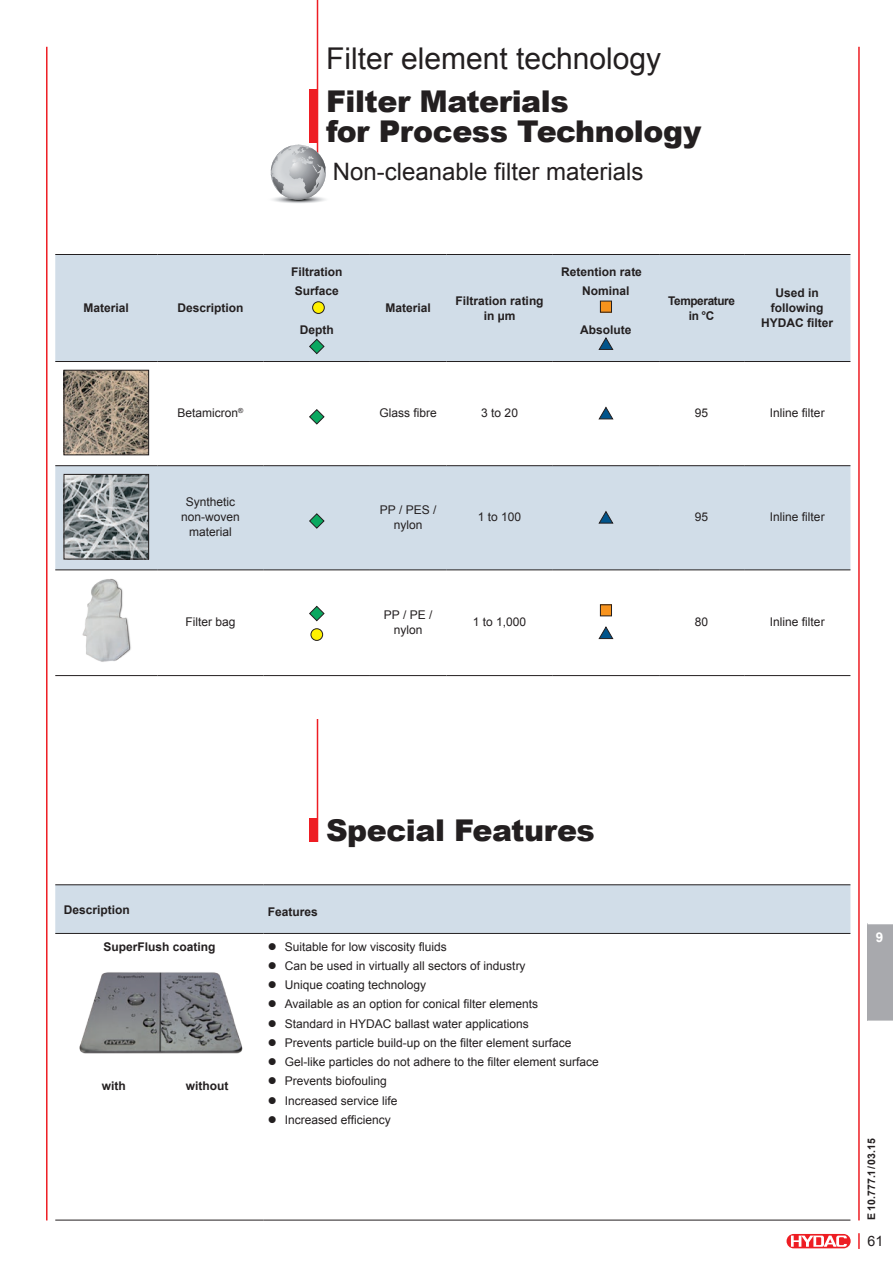
<style>
.page{position:relative;width:893px;height:1263px;background:#fff}
.page>*{position:absolute;margin:0;border:0;box-sizing:border-box;transform-origin:0 0}
.t1{font:900 30px/30px "Arial";letter-spacing:-.015em;color:#231f20}
.t2{font:30px "Arial";color:#231f20}
.t3{font:24px "Arial";color:#231f20}
.t4{font:14.25px "Arial";color:#231f20}
.t5{font:700 13.5px "Arial";color:#fff}
.t6{font:12px/15px "Arial";color:#231f20;text-align:center}
.t7{font:700 12px/15px "Arial";color:#231f20;text-align:center}
.t8{font:700 12px/15px "Arial";letter-spacing:-.03em;color:#231f20;text-align:center}
.t9{font:700 10.5px "Arial";color:#231f20}
</style>
<div class="page">
<div style="left:786px;top:1233px;width:65px;height:16px;border:1px solid #fff;border-radius:7px"></div>
<svg style="left:786px;top:1234px;width:65px;height:14px"></svg>
<svg style="left:791px;top:1235px;width:56px;height:12px"></svg>
<hr style="left:46px;top:47px;width:2px;height:1173px;background:#ee1d23">
<hr style="left:858px;top:47px;width:2px;height:1173px;background:#ee1d23">
<svg style="left:858px;top:1233px;width:2px;height:16px"></svg>
<div style="left:867px;top:923px;width:26px;height:98px;background:#a8a9ad"></div>
<hr style="left:867px;top:1020px;width:26px;height:2px;background:#fff">
<svg style="left:867px;top:923px;width:26px;height:1px"></svg>
<hr style="left:317px;top:0;width:1px;height:187px;background:#ee1d23">
<hr style="left:317px;top:719px;width:1px;height:123px;background:#ee1d23">
<div style="left:309px;top:89px;width:8px;height:53px;background:#ee1d23"></div>
<div style="left:309px;top:818px;width:8px;height:24px;background:#ee1d23"></div>
<svg style="left:55px;top:255px;width:795px;height:315px;fill:#d1dde8"></svg>
<hr style="left:55px;top:675px;width:102px;height:1px;background:#231f20">
<hr style="left:157px;top:675px;width:107px;height:1px;background:#231f20">
<hr style="left:264px;top:675px;width:106px;height:1px;background:#231f20">
<hr style="left:370px;top:675px;width:76px;height:1px;background:#231f20">
<hr style="left:446px;top:675px;width:107px;height:1px;background:#231f20">
<hr style="left:553px;top:675px;width:106px;height:1px;background:#231f20">
<hr style="left:659px;top:675px;width:85px;height:1px;background:#231f20">
<hr style="left:744px;top:675px;width:106px;height:1px;background:#231f20">
<hr style="left:55px;top:361px;width:102px;height:1px;background:#231f20">
<hr style="left:157px;top:361px;width:107px;height:1px;background:#231f20">
<hr style="left:264px;top:361px;width:106px;height:1px;background:#231f20">
<hr style="left:370px;top:361px;width:76px;height:1px;background:#231f20">
<hr style="left:446px;top:361px;width:107px;height:1px;background:#231f20">
<hr style="left:553px;top:361px;width:106px;height:1px;background:#231f20">
<hr style="left:659px;top:361px;width:85px;height:1px;background:#231f20">
<hr style="left:744px;top:361px;width:106px;height:1px;background:#231f20">
<hr style="left:55px;top:254px;width:102px;height:1px;background:#231f20">
<hr style="left:157px;top:254px;width:107px;height:1px;background:#231f20">
<hr style="left:264px;top:254px;width:106px;height:1px;background:#231f20">
<hr style="left:370px;top:254px;width:76px;height:1px;background:#231f20">
<hr style="left:446px;top:254px;width:107px;height:1px;background:#231f20">
<hr style="left:553px;top:254px;width:106px;height:1px;background:#231f20">
<hr style="left:659px;top:254px;width:85px;height:1px;background:#231f20">
<hr style="left:744px;top:254px;width:106px;height:1px;background:#231f20">
<hr style="left:55px;top:465px;width:102px;height:1px;background:#231f20">
<hr style="left:157px;top:465px;width:107px;height:1px;background:#231f20">
<hr style="left:264px;top:465px;width:106px;height:1px;background:#231f20">
<hr style="left:370px;top:465px;width:76px;height:1px;background:#231f20">
<hr style="left:446px;top:465px;width:107px;height:1px;background:#231f20">
<hr style="left:553px;top:465px;width:106px;height:1px;background:#231f20">
<hr style="left:659px;top:465px;width:85px;height:1px;background:#231f20">
<hr style="left:744px;top:465px;width:106px;height:1px;background:#231f20">
<hr style="left:55px;top:570px;width:102px;height:1px;background:#231f20">
<hr style="left:157px;top:570px;width:107px;height:1px;background:#231f20">
<hr style="left:264px;top:570px;width:106px;height:1px;background:#231f20">
<hr style="left:370px;top:570px;width:76px;height:1px;background:#231f20">
<hr style="left:446px;top:570px;width:107px;height:1px;background:#231f20">
<hr style="left:553px;top:570px;width:106px;height:1px;background:#231f20">
<hr style="left:659px;top:570px;width:85px;height:1px;background:#231f20">
<hr style="left:744px;top:570px;width:106px;height:1px;background:#231f20">
<div style="left:313px;top:302px;width:11px;height:11px;background:#fff101;border-radius:50%"></div>
<div style="left:312px;top:302px;width:12px;height:12px;border:1px solid #231f20;border-radius:50%"></div>
<svg style="left:309px;top:339px;width:15px;height:15px"></svg>
<div style="left:600px;top:301px;width:11px;height:11px;background:#f7931d"></div>
<div style="left:600px;top:301px;width:12px;height:11px;border:1px solid #231f20"></div>
<svg style="left:599px;top:337px;width:14px;height:13px"></svg>
<img style="left:66px;top:372px;width:81px;height:81px">
<div style="left:64px;top:370px;width:85px;height:85px;border:1px solid #231f20"></div>
<svg style="left:309px;top:409px;width:15px;height:15px"></svg>
<svg style="left:599px;top:407px;width:14px;height:12px"></svg>
<img style="left:66px;top:476px;width:81px;height:81px">
<div style="left:64px;top:474px;width:85px;height:85px;border:1px solid #231f20"></div>
<svg style="left:309px;top:513px;width:15px;height:16px"></svg>
<svg style="left:599px;top:511px;width:14px;height:12px"></svg>
<img style="left:82px;top:579px;width:49px;height:83px">
<svg style="left:309px;top:606px;width:15px;height:15px"></svg>
<div style="left:311px;top:629px;width:12px;height:11px;background:#fff101;border-radius:50%"></div>
<div style="left:311px;top:628px;width:12px;height:13px;border:1px solid #231f20;border-radius:50%"></div>
<div style="left:600px;top:605px;width:11px;height:11px;background:#f7931d"></div>
<div style="left:600px;top:605px;width:12px;height:11px;border:1px solid #231f20"></div>
<svg style="left:599px;top:627px;width:14px;height:12px"></svg>
<svg style="left:270px;top:145px;width:56px;height:58px"></svg>
<div style="left:55px;top:885px;width:795px;height:48px;background:#d1dde8"></div>
<hr style="left:55px;top:1220px;width:209px;height:1px;background:#231f20">
<hr style="left:55px;top:933px;width:209px;height:1px;background:#231f20">
<hr style="left:264px;top:933px;width:586px;height:1px;background:#231f20">
<hr style="left:55px;top:884px;width:209px;height:1px;background:#231f20">
<hr style="left:264px;top:884px;width:586px;height:1px;background:#231f20">
<hr style="left:264px;top:1220px;width:586px;height:1px;background:#231f20">
<img style="left:79px;top:972px;width:164px;height:82px">
<p class="t7" style="left:84px;top:301px;width:47px">Material</p>
<p class="t7" style="left:177px;top:301px;width:68px">Description</p>
<h1 class="t2" style="left:326px;top:38px;width:337px">Filter element technology</h1>
<h1 class="t1" style="left:326px;top:85px;width:377px">Filter Materials<br>for Process Technology</h1>
<h2 class="t3" style="left:333px;top:156px;width:312px">Non-cleanable filter materials</h2>
<p class="t7" style="left:291px;top:263px;width:53px;line-height:19.2px">Filtration<br>Surface</p>
<p class="t7" style="left:300px;top:322px;width:35px">Depth</p>
<p class="t7" style="left:386px;top:301px;width:47px">Material</p>
<p class="t7" style="left:456px;top:293px;width:90px">Filtration rating in µm</p>
<p class="t7" style="left:582px;top:263px;width:61px;line-height:19.2px;text-align:left;text-indent:-21px">Retention rate<br>Nominal</p>
<p class="t7" style="left:580px;top:322px;width:53px">Absolute</p>
<p class="t8" style="left:668px;top:293px;width:68px">Temperature in °C</p>
<p class="t7" style="left:761px;top:286px;width:74px">Used in following<br>HYDAC filter</p>
<p class="t6" style="left:178px;top:405px;width:67px">Betamicron<sup>®</sup></p>
<p class="t6" style="left:380px;top:405px;width:59px">Glass fibre</p>
<p class="t6" style="left:481px;top:405px;width:38px">3 to 20</p>
<p class="t6" style="left:695px;top:405px;width:15px">95</p>
<p class="t6" style="left:770px;top:405px;width:56px">Inline filter</p>
<p class="t6" style="left:181px;top:494px;width:60px">Synthetic non-woven material</p>
<p class="t6" style="left:380px;top:502px;width:58px">PP / PES / nylon</p>
<p class="t6" style="left:478px;top:509px;width:45px">1 to 100</p>
<p class="t6" style="left:695px;top:509px;width:15px">95</p>
<p class="t6" style="left:770px;top:509px;width:56px">Inline filter</p>
<p class="t6" style="left:185px;top:614px;width:52px">Filter bag</p>
<p class="t6" style="left:384px;top:607px;width:50px">PP / PE / nylon</p>
<p class="t6" style="left:473px;top:614px;width:55px">1 to 1,000</p>
<p class="t6" style="left:695px;top:614px;width:15px">80</p>
<p class="t6" style="left:770px;top:614px;width:56px">Inline filter</p>
<h1 class="t1" style="left:326px;top:814px;width:270px">Special Features</h1>
<p class="t7" style="left:64px;top:902px;width:68px">Description</p>
<p class="t7" style="left:268px;top:904px;width:52px">Features</p>
<p class="t7" style="left:103px;top:939px;width:114px">SuperFlush coating</p>
<p class="t6" style="left:268px;top:939px;width:181px">● Suitable for low viscosity fluids</p>
<p class="t6" style="left:268px;top:958px;width:259px">● Can be used in virtually all sectors of industry</p>
<p class="t6" style="left:268px;top:977px;width:160px">● Unique coating technology</p>
<p class="t6" style="left:268px;top:997px;width:272px">● Available as an option for conical filter elements</p>
<p class="t6" style="left:268px;top:1016px;width:263px">● Standard in HYDAC ballast water applications</p>
<p class="t6" style="left:268px;top:1035px;width:305px">● Prevents particle build-up on the filter element surface</p>
<p class="t6" style="left:268px;top:1054px;width:333px">● Gel-like particles do not adhere to the filter element surface</p>
<p class="t6" style="left:268px;top:1074px;width:121px">● Prevents biofouling</p>
<p class="t6" style="left:268px;top:1093px;width:131px">● Increased service life</p>
<p class="t6" style="left:268px;top:1112px;width:125px">● Increased efficiency</p>
<p class="t7" style="left:102px;top:1078px;width:25px">with</p>
<p class="t7" style="left:186px;top:1078px;width:44px">without</p>
<p class="t5" style="left:876px;top:928px;width:9px">9</p>
<p class="t9" style="left:864px;top:1220px;width:84px;rotate:-90deg">E 10.777.1/03.15</p>
<p class="t4" style="left:867px;top:1231px;width:17px">61</p>
</div>
